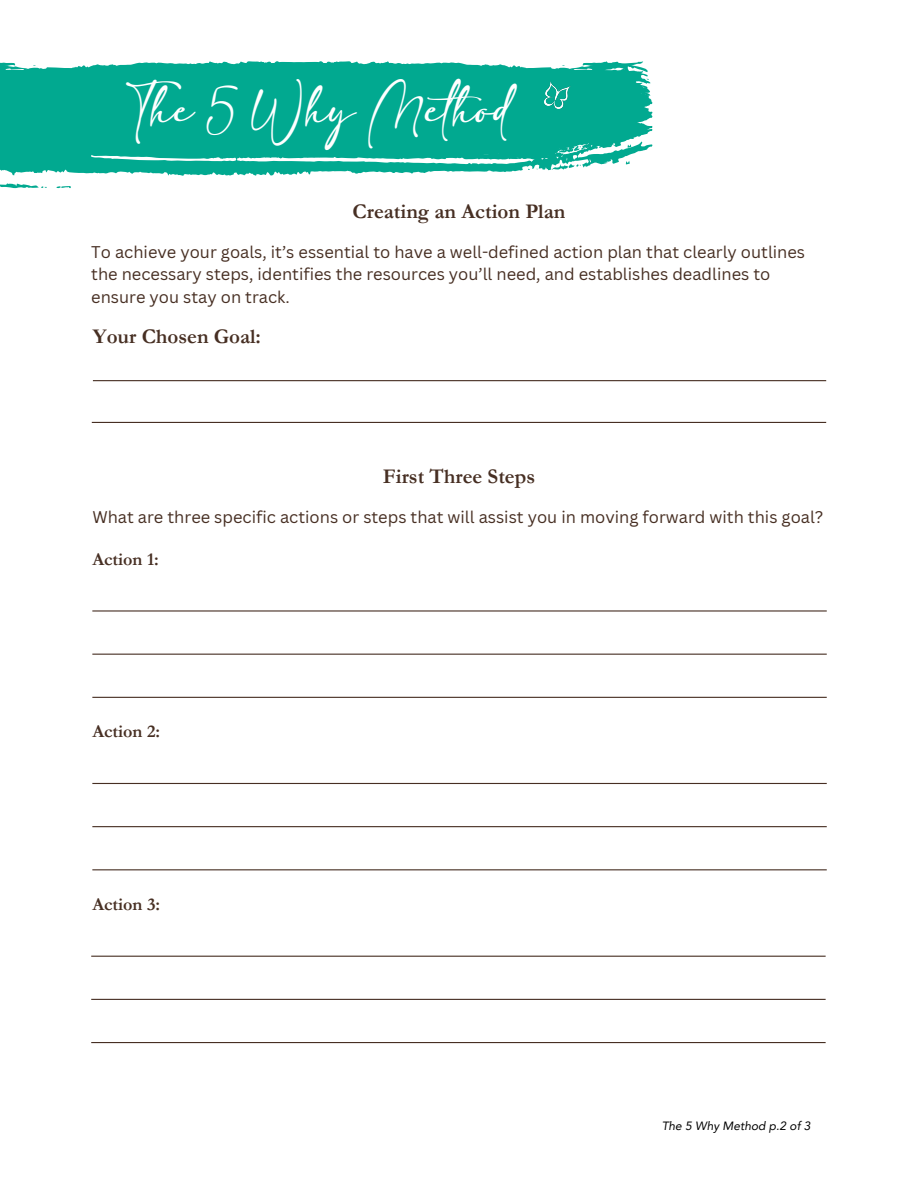
<style>
.page{position:relative;width:918px;height:1188px;background:#fff}
.page>*{position:absolute;margin:0;border:0;box-sizing:border-box;transform-origin:0 0}
.t1{font:35.1px "adelia";color:#fff}
.t2{font:700 21px "Garamond";color:#472f23}
.t3{font:700 18px "Garamond";color:#472f23}
.t4{font:16.5px/22.5px "Canva Sans";color:#472f23}
.t5{font:italic 12px "Avenir LT Pro";color:#000}
</style>
<div class="page">
<hr style="left:92px;top:610px;width:735px;height:2px;background:#472f23">
<hr style="left:92px;top:783px;width:735px;height:1px;background:#472f23">
<hr style="left:91px;top:956px;width:735px;height:1px;background:#472f23">
<hr style="left:92px;top:654px;width:735px;height:1px;background:#472f23">
<hr style="left:92px;top:826px;width:735px;height:1px;background:#472f23">
<hr style="left:91px;top:999px;width:735px;height:1px;background:#472f23">
<hr style="left:92px;top:697px;width:735px;height:1px;background:#472f23">
<hr style="left:92px;top:869px;width:735px;height:1px;background:#472f23">
<hr style="left:91px;top:1042px;width:735px;height:1px;background:#472f23">
<hr style="left:92px;top:422px;width:734px;height:1px;background:#472f23">
<hr style="left:93px;top:380px;width:733px;height:1px;background:#472f23">
<svg style="left:0;top:164px;width:628px;height:11px;fill:#01a990"></svg>
<svg style="left:0;top:61px;width:648px;height:11px;fill:#01a990"></svg>
<div style="left:0;top:72px;width:652px;height:92px;background:#01a990"></div>
<img style="left:544px;top:81px;width:27px;height:27px">
<h2 class="t1" style="left:126px;top:97px;width:388px">The 5 Why Method</h2>
<h1 class="t2" style="left:353px;top:200px;width:214px">Creating an Action Plan</h1>
<p class="t4" style="left:91px;top:240px;width:715px">To achieve your goals, it’s essential to have a well-defined action plan that clearly outlines the necessary steps, identifies the resources you’ll need, and establishes deadlines to ensure you stay on track.</p>
<p class="t2" style="left:93px;top:325px;width:170px">Your Chosen Goal:</p>
<p class="t2" style="left:383px;top:465px;width:154px">First Three Steps</p>
<p class="t4" style="left:92px;top:505px;width:733px">What are three specific actions or steps that will assist you in moving forward with this goal?</p>
<p class="t3" style="left:92px;top:549px;width:68px">Action 1:</p>
<p class="t3" style="left:92px;top:722px;width:69px">Action 2:</p>
<p class="t3" style="left:92px;top:895px;width:69px">Action 3:</p>
<p class="t5" style="left:662px;top:1121px;width:150px">The 5 Why Method p.2 of 3</p>
</div>
